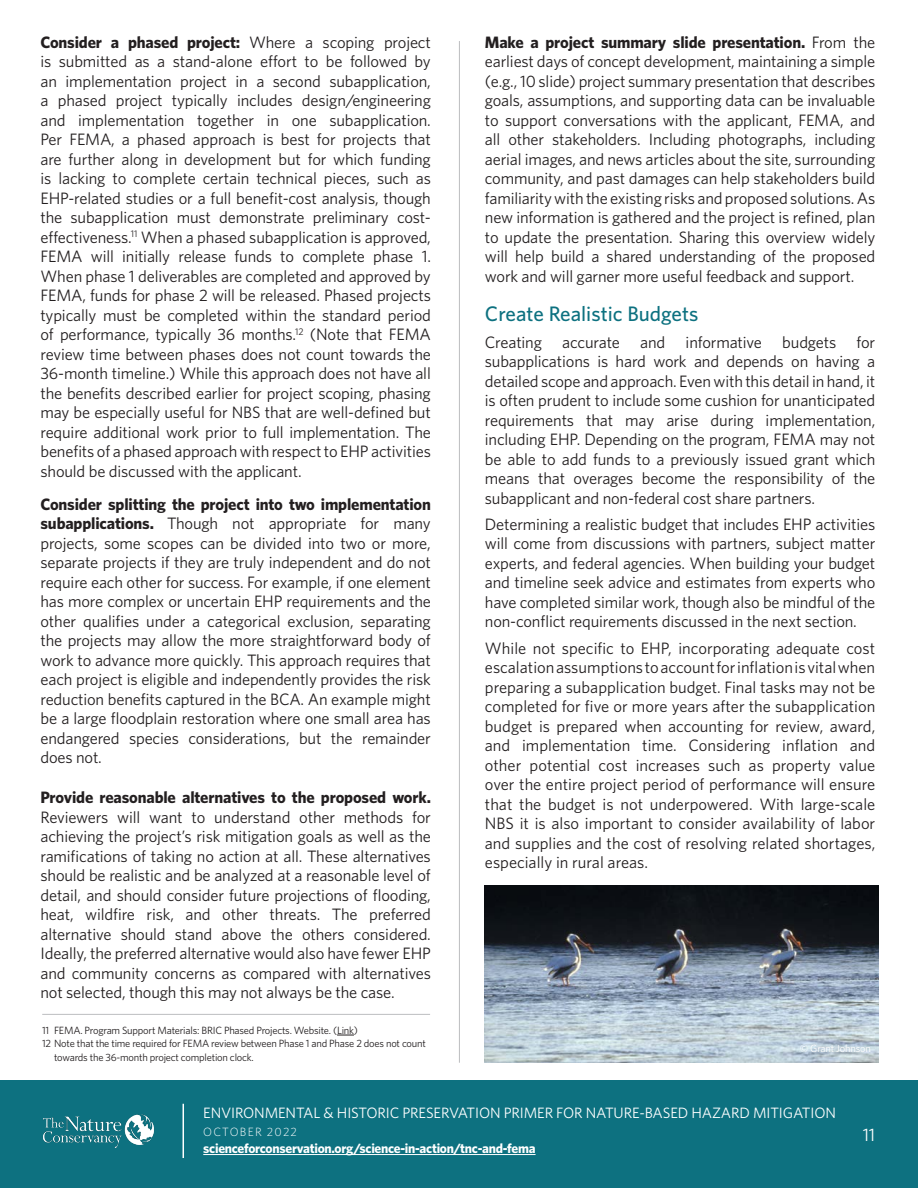
<style>
.page{position:relative;width:918px;height:1188px;background:#fff}
.page>*{position:absolute;margin:0;border:0;box-sizing:border-box;transform-origin:0 0}
.t1{font:500 21px "Whitney";color:#0d7180}
.t2{font:18px "Whitney";color:#fff}
.t3{font:16.5px/19.5px "Whitney";letter-spacing:-.01em;color:#231f20;text-align:justify}
.t4{font:15px "Whitney";letter-spacing:-.01em;color:#fff}
.t5{font:700 13.5px "Whitney";letter-spacing:-.02em;color:#fff}
.t6{font:300 12px "Whitney";letter-spacing:.1em;color:#fff}
.t7{font:10.5px/13.5px "Whitney";letter-spacing:-.02em;color:#231f20}
.t8{font:10.5px "Whitney";letter-spacing:-.02em;color:#fff}
.s1{font-weight:700}
</style>
<div class="page">
<hr style="left:459px;top:41px;width:1px;height:1022px;background:#bcbdc0">
<div style="left:0;top:1080px;width:918px;height:108px;background:#0d7180"></div>
<img style="left:43px;top:1115px;width:111px;height:32px">
<hr style="left:183px;top:1104px;width:1px;height:54px;background:#fff">
<hr style="left:203px;top:1154px;width:333px;height:1px;background:#fff">
<svg style="left:337px;top:1035px;width:17px;height:1px"></svg>
<hr style="left:42px;top:1014px;width:388px;height:1px;background:#bcbdc0">
<img style="left:485px;top:886px;width:393px;height:177px">
<p class="t3" style="left:40px;top:32px;width:392px"><span class="s1">Consider a phased project:</span> Where a scoping project is submitted as a stand-alone effort to be followed by an implementation project in a second subapplication, a phased project typically includes design/engineering and implementation together in one subapplication.<br>Per FEMA, a phased approach is best for projects that are further along in development but for which funding is lacking to complete certain technical pieces, such as EHP-related studies or a full benefit-cost analysis, though the subapplication must demonstrate preliminary cost&shy;effectiveness.<sup>11</sup> When a phased subapplication is approved, FEMA will initially release funds to complete phase 1.<br>When phase 1 deliverables are completed and approved by FEMA, funds for phase 2 will be released. Phased projects typically must be completed within the standard period of performance, typically 36 months.<sup>12</sup> (Note that FEMA review time between phases does not count towards the 36-month timeline.) While this approach does not have all the benefits described earlier for project scoping, phasing may be especially useful for NBS that are well-defined but require additional work prior to full implementation. The benefits of a phased approach with respect to EHP activities should be discussed with the applicant.</p>
<p class="t3" style="left:40px;top:494px;width:392px"><span class="s1">Consider splitting the project into two implementation subapplications.</span> Though not appropriate for many projects, some scopes can be divided into two or more, separate projects if they are truly independent and do not require each other for success. For example, if one element has more complex or uncertain EHP requirements and the other qualifies under a categorical exclusion, separating the projects may allow the more straightforward body of work to advance more quickly. This approach requires that each project is eligible and independently provides the risk reduction benefits captured in the BCA. An example might be a large floodplain restoration where one small area has endangered species considerations, but the remainder does not.</p>
<p class="t3" style="left:40px;top:787px;width:392px"><span class="s1">Provide reasonable alternatives to the proposed work.<br></span>Reviewers will want to understand other methods for achieving the project’s risk mitigation goals as well as the ramifications of taking no action at all. These alternatives should be realistic and be analyzed at a reasonable level of detail, and should consider future projections of flooding, heat, wildfire risk, and other threats. The preferred alternative should stand above the others considered.<br>Ideally, the preferred alternative would also have fewer EHP and community concerns as compared with alternatives not selected, though this may not always be the case.</p>
<p class="t3" style="left:485px;top:32px;width:392px"><span class="s1">Make a project summary slide presentation.</span> From the earliest days of concept development, maintaining a simple (e.g., 10 slide) project summary presentation that describes goals, assumptions, and supporting data can be invaluable to support conversations with the applicant, FEMA, and all other stakeholders. Including photographs, including aerial images, and news articles about the site, surrounding community, and past damages can help stakeholders build familiarity with the existing risks and proposed solutions. As new information is gathered and the project is refined, plan to update the presentation. Sharing this overview widely will help build a shared understanding of the proposed work and will garner more useful feedback and support.</p>
<p class="t1" style="left:485px;top:301px;width:215px">Create Realistic Budgets</p>
<p class="t3" style="left:485px;top:332px;width:392px">Creating accurate and informative budgets for subapplications is hard work and depends on having a detailed scope and approach. Even with this detail in hand, it is often prudent to include some cushion for unanticipated requirements that may arise during implementation, including EHP. Depending on the program, FEMA may not be able to add funds to a previously issued grant which means that overages become the responsibility of the subapplicant and non-federal cost share partners.</p>
<p class="t3" style="left:485px;top:514px;width:392px">Determining a realistic budget that includes EHP activities will come from discussions with partners, subject matter experts, and federal agencies. When building your budget and timeline seek advice and estimates from experts who have completed similar work, though also be mindful of the non-conflict requirements discussed in the next section.</p>
<p class="t3" style="left:485px;top:638px;width:392px">While not specific to EHP, incorporating adequate cost escalation assumptions to account for inflation is vital when preparing a subapplication budget. Final tasks may not be completed for five or more years after the subapplication budget is prepared when accounting for review, award, and implementation time. Considering inflation and other potential cost increases such as property value over the entire project period of performance will ensure that the budget is not underpowered. With large-scale NBS it is also important to consider availability of labor and supplies and the cost of resolving related shortages, especially in rural areas.</p>
<p class="t7" style="left:42px;top:1023px;width:317px">11 FEMA. Program Support Materials: BRIC Phased Projects. Website. (Link)</p>
<p class="t7" style="left:54px;top:1037px;width:373px;text-indent:-12px">12 Note that the time required for FEMA review between Phase 1 and Phase 2 does not count towards the 36-month project completion clock.</p>
<p class="t8" style="left:800px;top:1042px;width:72px">© Grant Johnson</p>
<p class="t4" style="left:203px;top:1103px;width:634px">ENVIRONMENTAL &amp; HISTORIC PRESERVATION PRIMER FOR NATURE-BASED HAZARD MITIGATION</p>
<p class="t6" style="left:203px;top:1124px;width:95px">OCTOBER 2022</p>
<p class="t5" style="left:203px;top:1140px;width:334px">scienceforconservation.org/science-in-action/tnc-and-fema</p>
<p class="t2" style="left:863px;top:1123px;width:14px">11</p>
</div>
